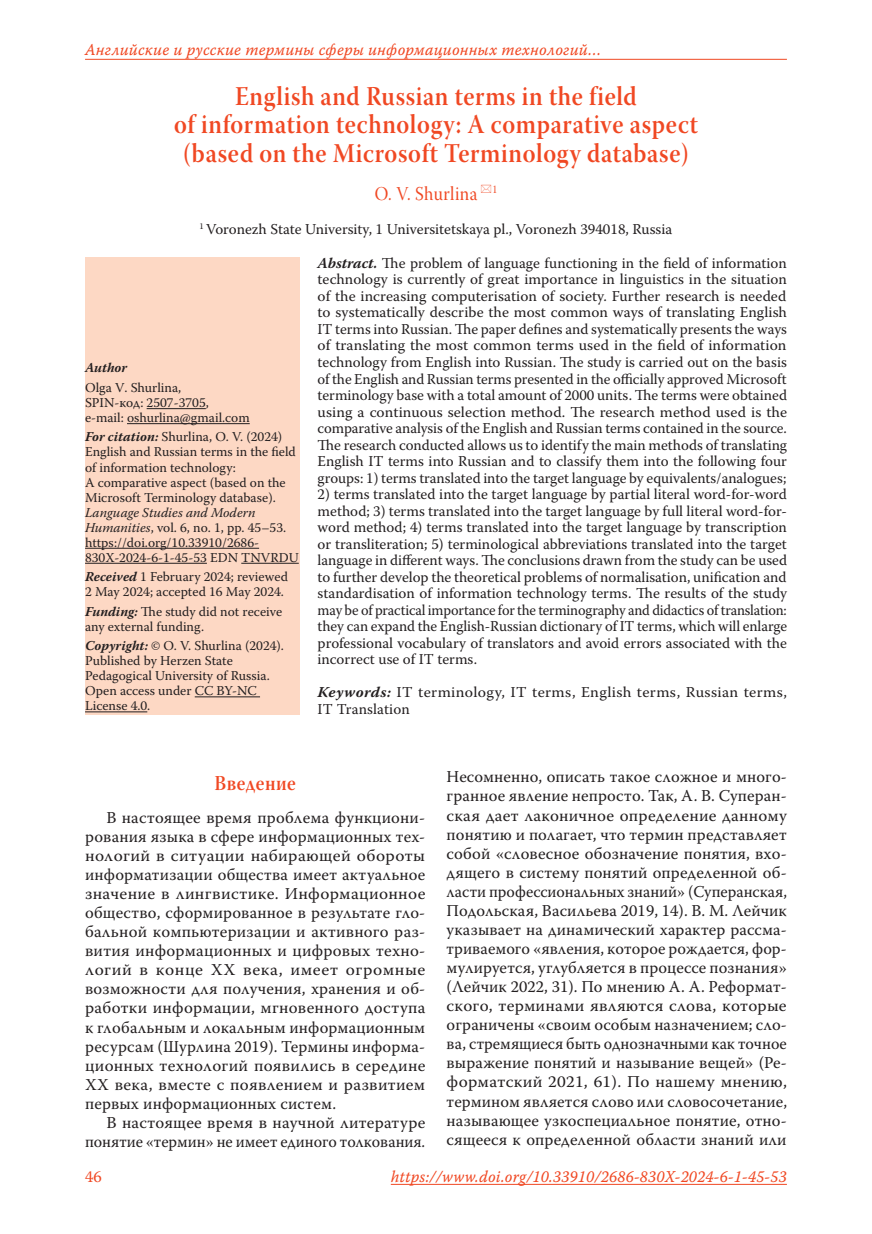
<style>
.page{position:relative;width:872px;height:1234px;background:#fff}
.page>*{position:absolute;margin:0;border:0;box-sizing:border-box;transform-origin:0 0}
.Заголовок_1{font:27px/28.5px "Warnock Pro Semibold Subh";letter-spacing:.025em;color:#f04823;text-align:center;scale:.9 1}
.Заголовок_3{font:21px "Warnock Pro Semibold Subh";letter-spacing:.025em;color:#f04823;scale:.9 1}
.Заголовок_2{font:19.5px "Warnock Pro Subh";letter-spacing:.025em;color:#f04823;scale:.9 1}
.Body{font:16.5px/19px "Warnock Pro";letter-spacing:.01em;color:#231f20;text-align:justify}
.t1{font:16.5px "Warnock Pro It Capt";letter-spacing:.01em;color:#f04823;scale:.95 1}
.t2{font:16.5px "Warnock Pro";color:#f04823}
.Annotation{font:15px/16.5px "Warnock Pro";letter-spacing:.005em;color:#231f20;text-align:justify}
.Annotation-2{font:15px/16.5px "Warnock Pro";letter-spacing:.005em;color:#231f20;scale:1.05 1}
.Affiliation{font:15px "Warnock Pro";color:#231f20}
.Affiliation_info{font:13.5px/15px "Warnock Pro";color:#231f20}
.Affiliation_info-2{font:italic 700 13.5px "Warnock Pro";color:#231f20}
.s1{font-weight:700;font-style:italic}
.s2{font-style:italic}
</style>
<div class="page">
<hr style="left:391px;top:1183px;width:396px;height:1px;background:#f04823">
<hr style="left:85px;top:59px;width:702px;height:1px;background:#f04823">
<div style="left:85px;top:257px;width:214px;height:457px;background:#fdd8c4"></div>
<hr style="left:147px;top:408px;width:59px;height:1px;background:#231f20">
<hr style="left:127px;top:423px;width:123px;height:1px;background:#231f20">
<hr style="left:85px;top:548px;width:174px;height:1px;background:#231f20">
<hr style="left:85px;top:563px;width:122px;height:1px;background:#231f20">
<hr style="left:241px;top:563px;width:58px;height:1px;background:#231f20">
<hr style="left:195px;top:696px;width:65px;height:1px;background:#231f20">
<hr style="left:85px;top:711px;width:62px;height:1px;background:#231f20">
<p class="t1" style="left:85px;top:39px;width:545px">Английские и русские термины сферы информационных технологий…</p>
<p class="Заголовок_1" style="left:174px;top:81px;width:583px">English and Russian terms in the field<br>of information technology: A comparative aspect (based on the Microsoft Terminology database)</p>
<p class="Заголовок_2" style="left:375px;top:182px;width:138px">O. V. Shurlina <sup>1</sup></p>
<p class="Affiliation" style="left:200px;top:220px;width:474px"><sup>1</sup> Voronezh State University, 1 Universitetskaya pl., Voronezh 394018, Russia</p>
<p class="Affiliation_info-2" style="left:85px;top:360px;width:44px">Author</p>
<p class="Affiliation_info" style="left:85px;top:379px;width:166px">Olga V. Shurlina,<br>SPIN-код: 2507-3705, e-mail: oshurlina@gmail.com</p>
<p class="Affiliation_info" style="left:85px;top:429px;width:215px"><span class="s1">For citation:</span> Shurlina, O. V. (2024)<br>English and Russian terms in the field of information technology:<br>A comparative aspect (based on the Microsoft Terminology database).<br><span class="s2">Language Studies and Modern Humanities</span>, vol. 6, no. 1, pp. 45–53. https://doi.org/10.33910/2686- 830X-2024-6-1-45-53 EDN TNVRDU</p>
<p class="Affiliation_info" style="left:85px;top:568px;width:204px"><span class="s1">Received</span> 1 February 2024; reviewed<br>2 May 2024; accepted 16 May 2024.</p>
<p class="Affiliation_info" style="left:85px;top:603px;width:199px"><span class="s1">Funding:</span> The study did not receive any external funding.</p>
<p class="Affiliation_info" style="left:85px;top:637px;width:200px"><span class="s1">Copyright:</span> © O. V. Shurlina (2024).<br>Published by Herzen State<br>Pedagogical University of Russia.<br>Open access under CC BY-NC<br>License 4.0.</p>
<p class="Annotation" style="left:317px;top:254px;width:471px"><span class="s1">Abstract.</span> The problem of language functioning in the field of information technology is currently of great importance in linguistics in the situation of the increasing computerisation of society. Further research is needed to systematically describe the most common ways of translating English IT terms into Russian. The paper defines and systematically presents the ways of translating the most common terms used in the field of information technology from English into Russian. The study is carried out on the basis of the English and Russian terms presented in the officially approved Microsoft terminology base with a total amount of 2000 units. The terms were obtained using a continuous selection method. The research method used is the comparative analysis of the English and Russian terms contained in the source.<br>The research conducted allows us to identify the main methods of translating English IT terms into Russian and to classify them into the following four groups: 1) terms translated into the target language by equivalents/analogues;</p>
<p class="Annotation" style="left:317px;top:485px;width:471px">2) terms translated into the target language by partial literal word-for-word method; 3) terms translated into the target language by full literal word-for&shy;word method; 4) terms translated into the target language by transcription or transliteration; 5) terminological abbreviations translated into the target language in different ways. The conclusions drawn from the study can be used to further develop the theoretical problems of normalisation, unification and standardisation of information technology terms. The results of the study may be of practical importance for the terminography and didactics of translation: they can expand the English-Russian dictionary of IT terms, which will enlarge professional vocabulary of translators and avoid errors associated with the incorrect use of IT terms.</p>
<p class="Annotation-2" style="left:317px;top:683px;width:449px"><span class="s1">Keywords:</span> IT terminology, IT terms, English terms, Russian terms,<br>IT Translation</p>
<p class="Заголовок_3" style="left:214px;top:770px;width:92px">Введение</p>
<p class="Body" style="left:85px;top:807px;width:342px;text-indent:21px">В настоящее время проблема функциони&shy;рования языка в сфере информационных тех&shy;нологий в ситуации набирающей обороты информатизации общества имеет актуальное значение в лингвистике. Информационное общество, сформированное в результате гло&shy;бальной компьютеризации и активного раз&shy;вития информационных и цифровых техно&shy;логий в конце XX века, имеет огромные возможности для получения, хранения и об&shy;работки информации, мгновенного доступа к глобальным и локальным информационным ресурсам (Шурлина 2019). Термины информа&shy;ционных технологий появились в середине XX века, вместе с появлением и развитием первых информационных систем.</p>
<p class="Body" style="left:85px;top:1112px;width:342px;text-align:right">В настоящее время в научной литературе понятие «термин» не имеет единого толкования.</p>
<p class="Body" style="left:446px;top:767px;width:342px">Несомненно, описать такое сложное и много&shy;гранное явление непросто. Так, А. В. Суперан&shy;ская дает лаконичное определение данному понятию и полагает, что термин представляет собой «словесное обозначение понятия, вхо&shy;дящего в систему понятий определенной об&shy;ласти профессиональных знаний» (Суперанская, Подольская, Васильева 2019, 14). В. М. Лейчик указывает на динамический характер рассма&shy;триваемого «явления, которое рождается, фор&shy;мулируется, углубляется в процессе познания» (Лейчик 2022, 31). По мнению А. А. Реформат&shy;ского, терминами являются слова, которые ограничены «своим особым назначением; сло&shy;ва, стремящиеся быть однозначными как точное выражение понятий и называние вещей» (Ре&shy;форматский 2021, 61). По нашему мнению, термином является слово или словосочетание, называющее узкоспециальное понятие, отно&shy;сящееся к определенной области знаний или</p>
<p class="t2" style="left:85px;top:1166px;width:18px">46</p>
<p class="t1" style="left:391px;top:1166px;width:418px">https://www.doi.org/10.33910/2686-830X-2024-6-1-45-53</p>
</div>
